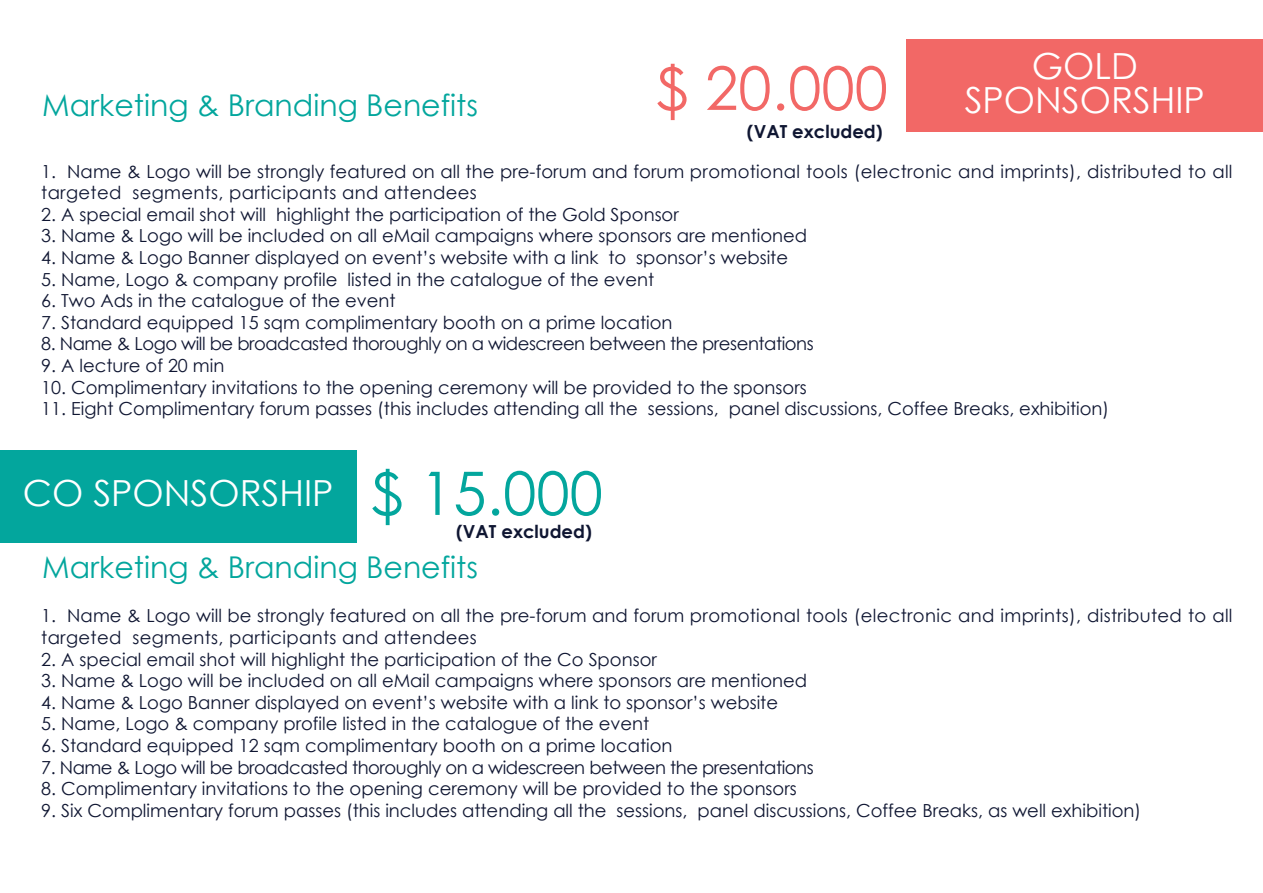
<style>
.page{position:relative;width:1263px;height:893px;background:#fff}
.page>*{position:absolute;margin:0;border:0;box-sizing:border-box;transform-origin:0 0}
.t1{font:60px "Century Gothic";color:#f26866}
.t2{font:60px "Century Gothic";color:#03a69d}
.t3{font:36px/34.5px "Century Gothic";color:#fff;text-align:center}
.t4{font:30px "Century Gothic";color:#03a69d}
.t5{font:18px "Century Gothic";color:#0f1632}
.t6{font:18px/21.6px "Century Gothic";letter-spacing:.02em;color:#0f1632}
.t7{font:18px "Century Gothic";letter-spacing:-.025em;color:#0f1632}
.t8{font:700 18px "Century Gothic";color:#0f1632}
</style>
<div class="page">
<div style="left:906px;top:40px;width:357px;height:92px;background:#f26866"></div>
<div style="left:0;top:450px;width:356px;height:92px;background:#03a69d"></div>
<h3 class="t4" style="left:42px;top:85px;width:437px">Marketing &amp; Branding Benefits</h3>
<h1 class="t1" style="left:655px;top:46px;width:234px">$ 20.000</h1>
<p class="t8" style="left:747px;top:118px;width:137px">(VAT excluded)</p>
<h2 class="t3" style="left:965px;top:48px;width:242px">GOLD<br>SPONSORSHIP</h2>
<p class="t6" style="left:41px;top:160px;width:1193px">1. Name &amp; Logo will be strongly featured on all the pre-forum and forum promotional tools (electronic and imprints), distributed to all targeted segments, participants and attendees</p>
<p class="t5" style="left:41px;top:202px;width:639px">2. A special email shot will highlight the participation of the Gold Sponsor</p>
<p class="t5" style="left:41px;top:223px;width:767px">3. Name &amp; Logo will be included on all eMail campaigns where sponsors are mentioned</p>
<p class="t5" style="left:41px;top:245px;width:748px">4. Name &amp; Logo Banner displayed on event’s website with a link to sponsor’s website</p>
<p class="t5" style="left:41px;top:266px;width:614px">5. Name, Logo &amp; company profile listed in the catalogue of the event</p>
<p class="t5" style="left:41px;top:288px;width:356px">6. Two Ads in the catalogue of the event</p>
<p class="t5" style="left:41px;top:310px;width:633px">7. Standard equipped 15 sqm complimentary booth on a prime location</p>
<p class="t7" style="left:41px;top:331px;width:774px">8. Name &amp; Logo will be broadcasted thoroughly on a widescreen between the presentations</p>
<p class="t5" style="left:41px;top:353px;width:185px">9. A lecture of 20 min</p>
<p class="t5" style="left:41px;top:374px;width:767px">10. Complimentary invitations to the opening ceremony will be provided to the sponsors</p>
<p class="t5" style="left:41px;top:396px;width:1069px">11. Eight Complimentary forum passes (this includes attending all the sessions, panel discussions, Coffee Breaks, exhibition)</p>
<h2 class="t3" style="left:23px;top:475px;width:312px">CO SPONSORSHIP</h2>
<h1 class="t2" style="left:370px;top:451px;width:234px">$ 15.000</h1>
<p class="t8" style="left:456px;top:517px;width:137px">(VAT excluded)</p>
<h3 class="t4" style="left:42px;top:546px;width:437px">Marketing &amp; Branding Benefits</h3>
<p class="t6" style="left:41px;top:605px;width:1193px">1. Name &amp; Logo will be strongly featured on all the pre-forum and forum promotional tools (electronic and imprints), distributed to all targeted segments, participants and attendees</p>
<p class="t5" style="left:41px;top:646px;width:617px">2. A special email shot will highlight the participation of the Co Sponsor</p>
<p class="t5" style="left:41px;top:668px;width:767px">3. Name &amp; Logo will be included on all eMail campaigns where sponsors are mentioned</p>
<p class="t5" style="left:41px;top:690px;width:738px">4. Name &amp; Logo Banner displayed on event’s website with a link to sponsor’s website</p>
<p class="t5" style="left:41px;top:711px;width:610px">5. Name, Logo &amp; company profile listed in the catalogue of the event</p>
<p class="t5" style="left:41px;top:733px;width:633px">6. Standard equipped 12 sqm complimentary booth on a prime location</p>
<p class="t7" style="left:41px;top:754px;width:774px">7. Name &amp; Logo will be broadcasted thoroughly on a widescreen between the presentations</p>
<p class="t5" style="left:41px;top:776px;width:757px">8. Complimentary invitations to the opening ceremony will be provided to the sponsors</p>
<p class="t5" style="left:41px;top:798px;width:1101px">9. Six Complimentary forum passes (this includes attending all the sessions, panel discussions, Coffee Breaks, as well exhibition)</p>
</div>
